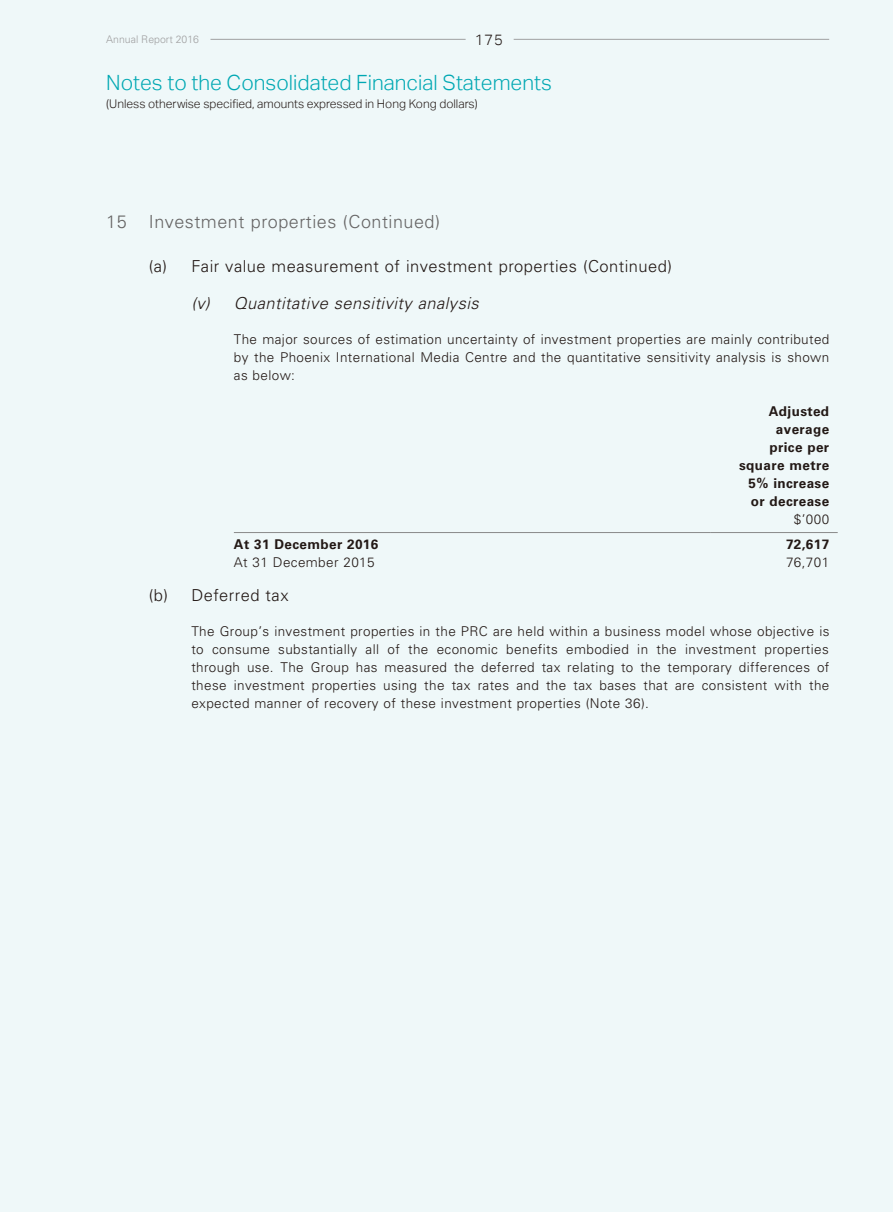
<style>
.page{position:relative;width:893px;height:1212px;background:#eff8f9}
.page>*{position:absolute;margin:0;border:0;box-sizing:border-box;transform-origin:0 0}
.t1{font:300 21px "Aktiv Grotesk";color:#00a8b3}
.t2{font:300 18px "Univers LT Std";letter-spacing:.03em;color:#666565}
.t3{font:300 16.5px "Univers LT Std";letter-spacing:.03em;color:#231916}
.t4{font:italic 300 16.5px "Univers LT Std";letter-spacing:.03em;color:#231916}
.t5{font:300 15px "Aktiv Grotesk";color:#231916}
.t6{font:300 13.5px/18px "Univers LT Std";letter-spacing:.03em;color:#231916;text-align:justify}
.t7{font:700 13.5px/18px "Univers LT Std";letter-spacing:.03em;color:#231916;text-align:right}
.t8{font:300 12px "Aktiv Grotesk";color:#231916}
.t9{font:300 10.5px "Univers LT Std";color:#a0a0a1}
</style>
<div class="page">
<hr style="left:210px;top:39px;width:256px;height:1px;background:#a0a0a1">
<hr style="left:514px;top:39px;width:315px;height:1px;background:#a0a0a1">
<hr style="left:234px;top:532px;width:476px;height:1px;background:#898989">
<hr style="left:710px;top:532px;width:128px;height:1px;background:#898989">
<p class="t5" style="left:475px;top:31px;width:30px">175</p>
<p class="t9" style="left:106px;top:33px;width:94px">Annual Report 2016</p>
<h1 class="t1" style="left:106px;top:71px;width:447px">Notes to the Consolidated Financial Statements</h1>
<p class="t8" style="left:106px;top:97px;width:373px">(Unless otherwise specified, amounts expressed in Hong Kong dollars)</p>
<h2 class="t2" style="left:106px;top:210px;width:335px">15 Investment properties (Continued)</h2>
<p class="t3" style="left:149px;top:256px;width:525px">(a) Fair value measurement of investment properties (Continued)</p>
<p class="t4" style="left:191px;top:293px;width:289px">(v) Quantitative sensitivity analysis</p>
<p class="t6" style="left:234px;top:330px;width:597px">The major sources of estimation uncertainty of investment properties are mainly contributed by the Phoenix International Media Centre and the quantitative sensitivity analysis is shown as below:</p>
<p class="t7" style="left:739px;top:403px;width:92px">Adjusted average<br>price per square metre<br>5% increase or decrease</p>
<p class="t6" style="left:794px;top:510px;width:37px">$’000</p>
<p class="t7" style="left:234px;top:535px;width:146px">At 31 December 2016</p>
<p class="t7" style="left:786px;top:535px;width:45px">72,617</p>
<p class="t6" style="left:234px;top:553px;width:142px">At 31 December 2015</p>
<p class="t6" style="left:786px;top:553px;width:45px">76,701</p>
<p class="t3" style="left:149px;top:585px;width:141px">(b) Deferred tax</p>
<p class="t6" style="left:191px;top:622px;width:640px">The Group’s investment properties in the PRC are held within a business model whose objective is to consume substantially all of the economic benefits embodied in the investment properties through use. The Group has measured the deferred tax relating to the temporary differences of these investment properties using the tax rates and the tax bases that are consistent with the expected manner of recovery of these investment properties (Note 36).</p>
</div>
